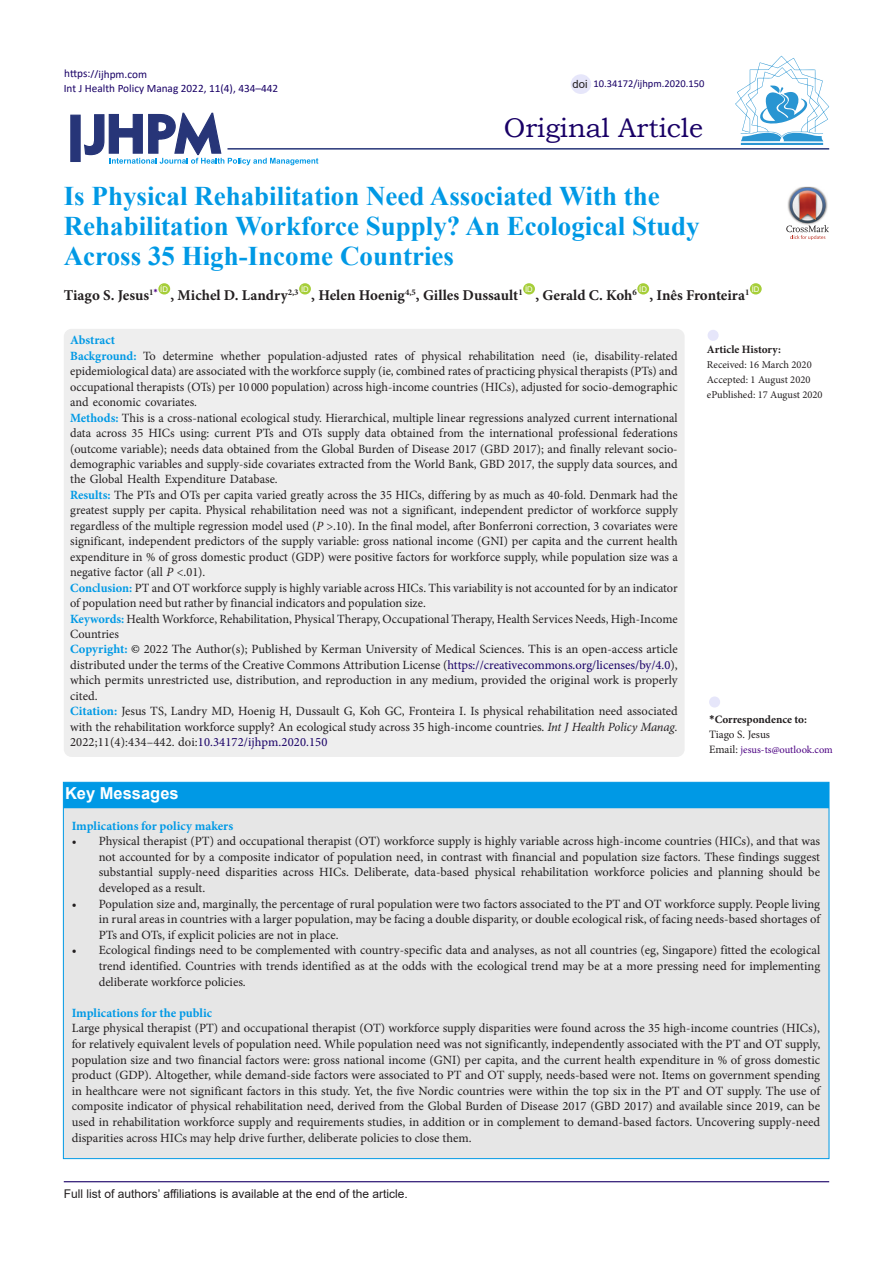
<style>
.page{position:relative;width:893px;height:1263px;background:#fff}
.page>*{position:absolute;margin:0;border:0;box-sizing:border-box;transform-origin:0 0}
.Default{font:700 27px/30px "Times New Roman";color:#0099e5}
.t1{font:27px "Bookman Old Style";color:#190066}
.t2{font:700 16.5px "Arial";color:#fff}
.Default-2{font:700 15px "Minion Pro";color:#231f20}
.Default-3{font:12.6px/15.5px "Minion Pro";color:#231f20;text-align:justify}
.Default-4{font:700 12.6px "Minion Pro";color:#0099e5}
.t3{font:12px "Arial";color:#231f20}
.t4{font:11.25px "Calibri";color:#190066}
.t5{font:700 11.25px "Minion Pro";color:#231f20}
.t6{font:11.25px "Minion Pro";letter-spacing:-.005em;color:#231f20}
.t7{font:11.25px "Arial";color:#231f20}
.t8{font:10.5px "Minion Pro";color:#231f20}
.t9{font:10.5px "Minion Pro";color:#4b0082}
.t10{font:10.5px "Calibri";color:#190066}
.t11{font:7.8px "Arial";color:#fff}
.s1{font-weight:700;color:#0099e5}
.s2{font-style:italic}
.s3{color:#000}
.s4{color:#190066}
.s5{font-family:"Calibri"}
.s6{font-size:11.25px;color:#231f20}
</style>
<div class="page">
<svg style="left:84px;top:112px;width:234px;height:53px"></svg>
<div style="left:70px;top:115px;width:11px;height:47px;background:#273578;border:1px solid #273578"></div>
<div style="left:158px;top:283px;width:12px;height:11px;background:#a6ce39;border-radius:50%"></div>
<div style="left:299px;top:283px;width:12px;height:11px;background:#a6ce39;border-radius:50%"></div>
<div style="left:523px;top:283px;width:12px;height:11px;background:#a6ce39;border-radius:50%"></div>
<div style="left:637px;top:283px;width:12px;height:11px;background:#a6ce39;border-radius:50%"></div>
<div style="left:750px;top:283px;width:12px;height:11px;background:#a6ce39;border-radius:50%"></div>
<hr style="left:227px;top:148px;width:602px;height:2px;background:#273578">
<div style="left:64px;top:329px;width:621px;height:428px;background:#eee;border-radius:8px"></div>
<div style="left:709px;top:696px;width:11px;height:11px;background:#e6e6fa;border-radius:50%"></div>
<div style="left:708px;top:330px;width:11px;height:11px;background:#e6e6fa;border-radius:50%"></div>
<hr style="left:64px;top:1181px;width:765px;height:1px;background:#190066">
<hr style="left:741px;top:143px;width:82px;height:2px;background:#2995d2">
<svg style="left:735px;top:56px;width:94px;height:85px"></svg>
<div style="left:571px;top:74px;width:20px;height:20px;background:#e6e6fa;border-radius:50%"></div>
<svg style="left:786px;top:187px;width:43px;height:53px"></svg>
<div style="left:63px;top:782px;width:766px;height:377px;background:#e6e6e6;border:1px solid #0099e5"></div>
<div style="left:63px;top:782px;width:766px;height:26px;background:#0099e5;border:2px solid #0099e5"></div>
<p class="t4" style="left:64px;top:66px;width:84px">https://ijhpm.com</p>
<p class="t4" style="left:64px;top:81px;width:216px">Int J Health Policy Manag 2022, 11(4), 434–442</p>
<p class="t7" style="left:573px;top:76px;width:17px">doi</p>
<p class="t10" style="left:593px;top:76px;width:112px">10.34172/ijhpm.2020.150</p>
<p class="t1" style="left:504px;top:110px;width:201px">Original Article</p>
<p class="Default" style="left:64px;top:180px;width:637px">Is Physical Rehabilitation Need Associated With the<br>Rehabilitation Workforce Supply? An Ecological Study<br>Across 35 High-Income Countries</p>
<p class="Default-2" style="left:64px;top:285px;width:96px">Tiago S. Jesus<sup>1</sup><sup>*</sup></p>
<p class="t11" style="left:160px;top:284px;width:9px">ID</p>
<p class="t11" style="left:301px;top:284px;width:9px">ID</p>
<p class="t11" style="left:525px;top:284px;width:9px">ID</p>
<p class="t11" style="left:639px;top:284px;width:9px">ID</p>
<p class="t11" style="left:752px;top:284px;width:9px">ID</p>
<p class="Default-2" style="left:535px;top:285px;width:103px">, Gerald C. Koh<sup>6</sup></p>
<p class="Default-2" style="left:171px;top:285px;width:130px">, Michel D. Landry<sup>2,3</sup></p>
<p class="Default-2" style="left:311px;top:285px;width:213px">, Helen Hoenig<sup>4,5</sup>, Gilles Dussault<sup>1</sup></p>
<p class="Default-2" style="left:649px;top:285px;width:101px">, Inês Fronteira<sup>1</sup></p>
<p class="Default-4" style="left:70px;top:331px;width:47px">Abstract</p>
<p class="Default-3" style="left:70px;top:348px;width:609px"><span class="s1">Background:</span> To determine whether population-adjusted rates of physical rehabilitation need (ie, disability-related epidemiological data) are associated with the workforce supply (ie, combined rates of practicing physical therapists (PTs) and occupational therapists (OTs) per 10 000 population) across high-income countries (HICs), adjusted for socio-demographic and economic covariates.</p>
<p class="Default-3" style="left:70px;top:410px;width:609px"><span class="s1">Methods:</span> This is a cross-national ecological study. Hierarchical, multiple linear regressions analyzed current international data across 35 HICs using: current PTs and OTs supply data obtained from the international professional federations (outcome variable); needs data obtained from the Global Burden of Disease 2017 (GBD 2017); and finally relevant socio&shy;demographic variables and supply-side covariates extracted from the World Bank, GBD 2017, the supply data sources, and the Global Health Expenditure Database.</p>
<p class="Default-3" style="left:70px;top:487px;width:609px"><span class="s1">Results:</span> The PTs and OTs per capita varied greatly across the 35 HICs, differing by as much as 40-fold. Denmark had the greatest supply per capita. Physical rehabilitation need was not a significant, independent predictor of workforce supply regardless of the multiple regression model used (<span class="s2">P</span> &gt;.10). In the final model, after Bonferroni correction, 3 covariates were significant, independent predictors of the supply variable: gross national income (GNI) per capita and the current health expenditure in % of gross domestic product (GDP) were positive factors for workforce supply, while population size was a negative factor (all <span class="s2">P</span> &lt;.01).</p>
<p class="Default-3" style="left:70px;top:580px;width:609px"><span class="s1">Conclusion:</span> PT and OT workforce supply is highly variable across HICs. This variability is not accounted for by an indicator of population need but rather by financial indicators and population size.</p>
<p class="Default-3" style="left:70px;top:611px;width:609px"><span class="s1">Keywords:</span> Health Workforce, Rehabilitation, Physical Therapy, Occupational Therapy, Health Services Needs, High-Income<br>Countries</p>
<p class="Default-3" style="left:70px;top:642px;width:609px"><span class="s1">Copyright:</span> <span class="s3">©</span> 2022 The Author(s); Published by Kerman University of Medical Sciences. This is an open-access article distributed under the terms of the Creative Commons Attribution License (<span class="s4">https://creativecommons.org/licenses/by/4.0</span>), which permits unrestricted use, distribution, and reproduction in any medium, provided the original work is properly cited.</p>
<p class="Default-3" style="left:70px;top:703px;width:609px"><span class="s1">Citation:</span> Jesus TS, Landry MD, Hoenig H, Dussault G, Koh GC, Fronteira I. Is physical rehabilitation need associated with the rehabilitation workforce supply? An ecological study across 35 high-income countries. <span class="s2">Int J Health Policy Manag.<br></span>2022;11(4):434–442. doi:<span class="s4">10.34172/ijhpm.2020.150</span></p>
<p class="t5" style="left:709px;top:711px;width:99px"><span class="s5">*</span>Correspondence to:</p>
<p class="t5" style="left:707px;top:341px;width:76px">Article History:</p>
<p class="t8" style="left:707px;top:357px;width:106px">Received: 16 March 2020</p>
<p class="t8" style="left:707px;top:372px;width:105px">Accepted: 1 August 2020</p>
<p class="t8" style="left:707px;top:387px;width:117px">ePublished: 17 August 2020</p>
<p class="t6" style="left:709px;top:726px;width:62px">Tiago S. Jesus</p>
<p class="t9" style="left:709px;top:742px;width:125px"><span class="s6">Email:</span> jesus-ts@outlook.com</p>
<p class="t2" style="left:65px;top:781px;width:115px">Key Messages</p>
<p class="Default-4" style="left:72px;top:817px;width:163px">Implications for policy makers</p>
<p class="Default-3" style="left:99px;top:833px;width:723px;text-indent:-27px">• Physical therapist (PT) and occupational therapist (OT) workforce supply is highly variable across high-income countries (HICs), and that was not accounted for by a composite indicator of population need, in contrast with financial and population size factors. These findings suggest substantial supply-need disparities across HICs. Deliberate, data-based physical rehabilitation workforce policies and planning should be developed as a result.</p>
<p class="Default-3" style="left:99px;top:896px;width:723px;text-indent:-27px">• Population size and, marginally, the percentage of rural population were two factors associated to the PT and OT workforce supply. People living in rural areas in countries with a larger population, may be facing a double disparity, or double ecological risk, of facing needs-based shortages of PTs and OTs, if explicit policies are not in place.</p>
<p class="Default-3" style="left:99px;top:943px;width:723px;text-indent:-27px">• Ecological findings need to be complemented with country-specific data and analyses, as not all countries (eg, Singapore) fitted the ecological trend identified. Countries with trends identified as at the odds with the ecological trend may be at a more pressing need for implementing deliberate workforce policies.</p>
<p class="Default-4" style="left:72px;top:1004px;width:142px">Implications for the public</p>
<p class="Default-3" style="left:72px;top:1021px;width:750px">Large physical therapist (PT) and occupational therapist (OT) workforce supply disparities were found across the 35 high-income countries (HICs), for relatively equivalent levels of population need. While population need was not significantly, independently associated with the PT and OT supply, population size and two financial factors were: gross national income (GNI) per capita, and the current health expenditure in % of gross domestic product (GDP). Altogether, while demand-side factors were associated to PT and OT supply, needs-based were not. Items on government spending in healthcare were not significant factors in this study. Yet, the five Nordic countries were within the top six in the PT and OT supply. The use of composite indicator of physical rehabilitation need, derived from the Global Burden of Disease 2017 (GBD 2017) and available since 2019, can be used in rehabilitation workforce supply and requirements studies, in addition or in complement to demand-based factors. Uncovering supply-need disparities across HICs may help drive further, deliberate policies to close them.</p>
<p class="t3" style="left:64px;top:1185px;width:346px">Full list of authors’ affiliations is available at the end of the article.</p>
</div>
